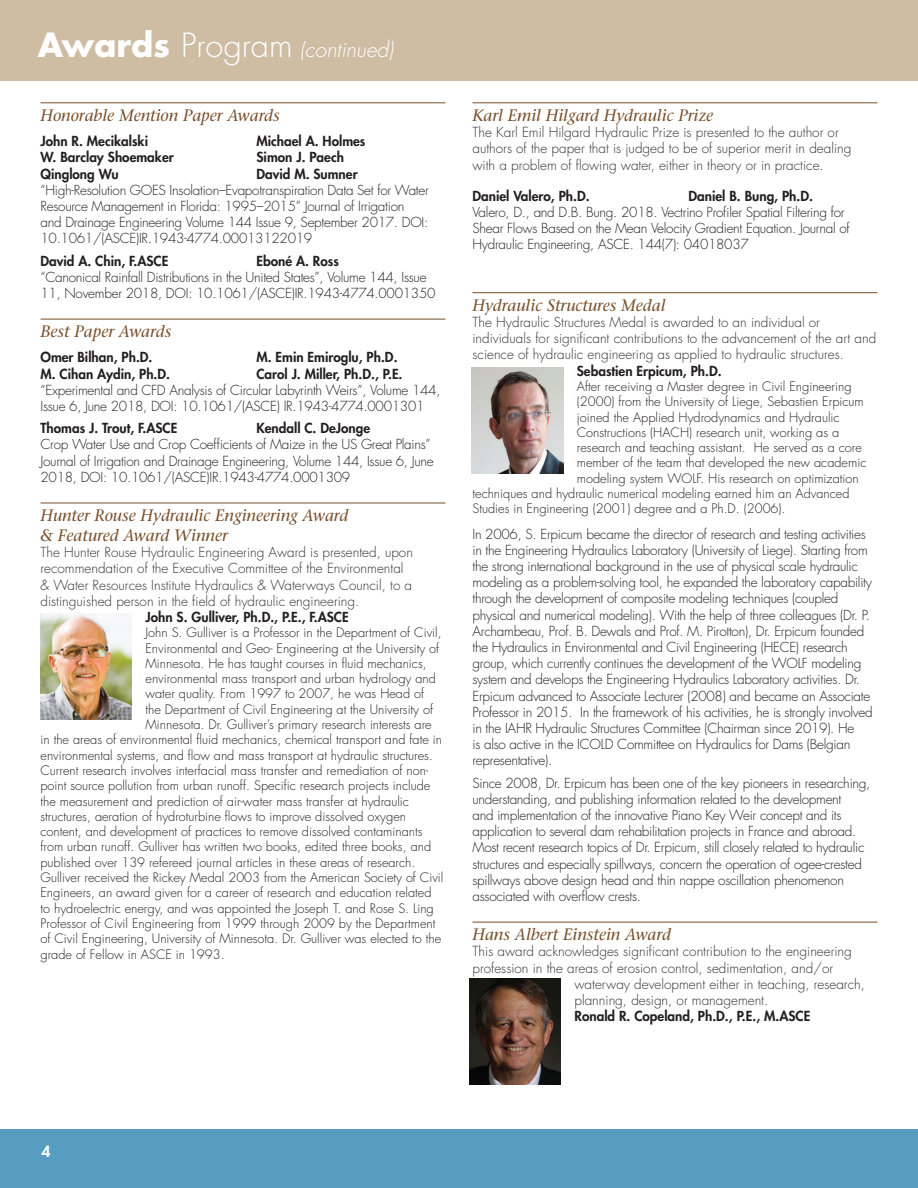
<style>
.page{position:relative;width:918px;height:1188px;background:#fff}
.page>*{position:absolute;margin:0;border:0;box-sizing:border-box;transform-origin:0 0}
.t1{font:italic 300 21px "Futura Std";color:#fff}
.t2{font:italic 16.5px/19.8px "Stone Serif";color:#774e28}
.t3{font:800 15px "Futura Std";color:#fff;scale:1.06 1}
.t4{font:300 13.5px/16.2px "Futura Std";letter-spacing:-.02em;color:#231f20}
.t5{font:300 13.5px/16.2px "Futura Std";color:#313232}
.t6{font:800 13.5px/16.2px "Futura Std";color:#231f20}
.t7{font:300 12.75px "Futura Std";color:#231f20}
.s1{font-weight:700;font-style:normal;font-size:32.55px}
.s2{font-style:normal;font-size:32.55px}
</style>
<div class="page">
<div style="left:0;top:1129px;width:918px;height:59px;background:#579dc2"></div>
<hr style="left:40px;top:103px;width:406px;height:1px;background:#774e28">
<hr style="left:40px;top:319px;width:406px;height:1px;background:#774e28">
<hr style="left:40px;top:503px;width:406px;height:1px;background:#774e28">
<hr style="left:472px;top:103px;width:406px;height:1px;background:#774e28">
<hr style="left:472px;top:292px;width:406px;height:1px;background:#774e28">
<hr style="left:472px;top:922px;width:406px;height:1px;background:#774e28">
<img style="left:472px;top:368px;width:91px;height:106px">
<img style="left:470px;top:978px;width:91px;height:106px">
<img style="left:40px;top:613px;width:92px;height:107px">
<div style="left:0;top:0;width:918px;height:81px;background:#cebca3"></div>
<h1 class="t1" style="left:38px;top:37px;width:357px"><span class="s1">Awards</span> <span class="s2">Program</span> (continued)</h1>
<p class="t2" style="left:40px;top:105px;width:241px">Honorable Mention Paper Awards</p>
<p class="t6" style="left:40px;top:133px;width:135px">John R. Mecikalski<br>W. Barclay Shoemaker<br>Qinglong Wu</p>
<p class="t6" style="left:256px;top:133px;width:110px">Michael A. Holmes<br>Simon J. Paech<br>David M. Sumner</p>
<p class="t4" style="left:40px;top:182px;width:390px">“High-Resolution GOES Insolation–Evapotranspiration Data Set for Water Resource Management in Florida: 1995–2015” Journal of Irrigation and Drainage Engineering Volume 144 Issue 9, September 2017. DOI:<br>10.1061/(ASCE)IR.1943-4774.00013122019</p>
<p class="t6" style="left:40px;top:253px;width:129px">David A. Chin, F.ASCE</p>
<p class="t6" style="left:256px;top:253px;width:84px">Eboné A. Ross</p>
<p class="t4" style="left:40px;top:269px;width:397px">“Canonical Rainfall Distributions in the United States”, Volume 144, Issue<br>11, November 2018, DOI: 10.1061/(ASCE)IR.1943-4774.0001350</p>
<p class="t2" style="left:40px;top:322px;width:132px">Best Paper Awards</p>
<p class="t6" style="left:40px;top:349px;width:131px">Omer Bilhan, Ph.D.<br>M. Cihan Aydin, Ph.D.</p>
<p class="t6" style="left:256px;top:349px;width:148px">M. Emin Emiroglu, Ph.D.<br>Carol J. Miller, Ph.D., P.E.</p>
<p class="t4" style="left:40px;top:382px;width:402px">“Experimental and CFD Analysis of Circular Labyrinth Weirs”, Volume 144,<br>Issue 6, June 2018, DOI: 10.1061/(ASCE) IR.1943-4774.0001301</p>
<p class="t6" style="left:40px;top:420px;width:138px">Thomas J. Trout, F.ASCE</p>
<p class="t6" style="left:256px;top:420px;width:115px">Kendall C. DeJonge</p>
<p class="t4" style="left:40px;top:437px;width:395px">Crop Water Use and Crop Coefficients of Maize in the US Great Plains”<br>Journal of Irrigation and Drainage Engineering, Volume 144, Issue 6, June<br>2018, DOI: 10.1061/(ASCE)IR.1943-4774.0001309</p>
<p class="t2" style="left:40px;top:506px;width:309px">Hunter Rouse Hydraulic Engineering Award &amp; Featured Award Winner</p>
<p class="t5" style="left:40px;top:545px;width:374px">The Hunter Rouse Hydraulic Engineering Award is presented, upon recommendation of the Executive Committee of the Environmental &amp; Water Resources Institute Hydraulics &amp; Waterways Council, to a distinguished person in the field of hydraulic engineering.</p>
<p class="t6" style="left:146px;top:609px;width:205px">John S. Gulliver, Ph.D., P.E., F.ASCE</p>
<p class="t7" style="left:146px;top:625px;width:298px">John S. Gulliver is a Professor in the Department of Civil,</p>
<p class="t7" style="left:146px;top:640px;width:295px">Environmental and Geo- Engineering at the University of</p>
<p class="t7" style="left:146px;top:656px;width:283px">Minnesota. He has taught courses in fluid mechanics,</p>
<p class="t7" style="left:146px;top:671px;width:292px">environmental mass transport and urban hydrology and</p>
<p class="t7" style="left:146px;top:686px;width:280px">water quality. From 1997 to 2007, he was Head of</p>
<p class="t7" style="left:146px;top:701px;width:289px">the Department of Civil Engineering at the University of</p>
<p class="t7" style="left:146px;top:717px;width:288px">Minnesota. Dr. Gulliver’s primary research interests are</p>
<p class="t7" style="left:41px;top:732px;width:403px">in the areas of environmental fluid mechanics, chemical transport and fate in</p>
<p class="t7" style="left:41px;top:747px;width:394px">environmental systems, and flow and mass transport at hydraulic structures.</p>
<p class="t7" style="left:41px;top:763px;width:389px">Current research involves interfacial mass transfer and remediation of non-</p>
<p class="t7" style="left:41px;top:778px;width:391px">point source pollution from urban runoff. Specific research projects include</p>
<p class="t7" style="left:41px;top:793px;width:370px">the measurement and prediction of air-water mass transfer at hydraulic</p>
<p class="t7" style="left:41px;top:809px;width:367px">structures, aeration of hydroturbine flows to improve dissolved oxygen</p>
<p class="t7" style="left:41px;top:824px;width:384px">content, and development of practices to remove dissolved contaminants</p>
<p class="t7" style="left:41px;top:839px;width:392px">from urban runoff. Gulliver has written two books, edited three books, and</p>
<p class="t7" style="left:41px;top:854px;width:376px">published over 139 refereed journal articles in these areas of research.</p>
<p class="t7" style="left:41px;top:870px;width:404px">Gulliver received the Rickey Medal 2003 from the American Society of Civil</p>
<p class="t7" style="left:41px;top:885px;width:393px">Engineers, an award given for a career of research and education related</p>
<p class="t7" style="left:41px;top:900px;width:395px">to hydroelectric energy, and was appointed the Joseph T. and Rose S. Ling</p>
<p class="t7" style="left:41px;top:916px;width:396px">Professor of Civil Engineering from 1999 through 2009 by the Department</p>
<p class="t7" style="left:41px;top:931px;width:402px">of Civil Engineering, University of Minnesota. Dr. Gulliver was elected to the</p>
<p class="t7" style="left:41px;top:946px;width:186px">grade of Fellow in ASCE in 1993.</p>
<p class="t2" style="left:472px;top:105px;width:242px">Karl Emil Hilgard Hydraulic Prize</p>
<p class="t5" style="left:472px;top:125px;width:380px">The Karl Emil Hilgard Hydraulic Prize is presented to the author or authors of the paper that is judged to be of superior merit in dealing with a problem of flowing water, either in theory or in practice.</p>
<p class="t6" style="left:472px;top:188px;width:119px">Daniel Valero, Ph.D.</p>
<p class="t6" style="left:688px;top:188px;width:126px">Daniel B. Bung, Ph.D.</p>
<p class="t4" style="left:472px;top:204px;width:379px">Valero, D., and D.B. Bung. 2018. Vectrino Profiler Spatial Filtering for<br>Shear Flows Based on the Mean Velocity Gradient Equation. Journal of<br>Hydraulic Engineering, ASCE. 144(7): 04018037</p>
<p class="t2" style="left:472px;top:295px;width:195px">Hydraulic Structures Medal</p>
<p class="t5" style="left:472px;top:314px;width:405px">The Hydraulic Structures Medal is awarded to an individual or individuals for significant contributions to the advancement of the art and science of hydraulic engineering as applied to hydraulic structures.</p>
<p class="t6" style="left:577px;top:363px;width:146px">Sebastien Erpicum, Ph.D.</p>
<p class="t7" style="left:577px;top:379px;width:276px">After receiving a Master degree in Civil Engineering</p>
<p class="t7" style="left:577px;top:394px;width:288px">(2000) from the University of Liege, Sebastien Erpicum</p>
<p class="t7" style="left:577px;top:409px;width:264px">joined the Applied Hydrodynamics and Hydraulic</p>
<p class="t7" style="left:577px;top:425px;width:264px">Constructions (HACH) research unit, working as a</p>
<p class="t7" style="left:577px;top:440px;width:286px">research and teaching assistant. He served as a core</p>
<p class="t7" style="left:577px;top:455px;width:291px">member of the team that developed the new academic</p>
<p class="t7" style="left:577px;top:470px;width:283px">modeling system WOLF. His research on optimization</p>
<p class="t7" style="left:473px;top:486px;width:379px">techniques and hydraulic numerical modeling earned him an Advanced</p>
<p class="t7" style="left:473px;top:501px;width:315px">Studies in Engineering (2001) degree and a Ph.D. (2006).</p>
<p class="t4" style="left:472px;top:526px;width:402px">In 2006, S. Erpicum became the director of research and testing activities in the Engineering Hydraulics Laboratory (University of Liege). Starting from the strong international background in the use of physical scale hydraulic modeling as a problem-solving tool, he expanded the laboratory capability through the development of composite modeling techniques (coupled physical and numerical modeling). With the help of three colleagues (Dr. P.<br>Archambeau, Prof. B. Dewals and Prof. M. Pirotton), Dr. Erpicum founded the Hydraulics in Environmental and Civil Engineering (HECE) research group, which currently continues the development of the WOLF modeling system and develops the Engineering Hydraulics Laboratory activities. Dr.<br>Erpicum advanced to Associate Lecturer (2008) and became an Associate Professor in 2015. In the framework of his activities, he is strongly involved in the IAHR Hydraulic Structures Committee (Chairman since 2019). He<br>is also active in the ICOLD Committee on Hydraulics for Dams (Belgian representative).</p>
<p class="t4" style="left:472px;top:775px;width:399px">Since 2008, Dr. Erpicum has been one of the key pioneers in researching, understanding, and publishing information related to the development<br>and implementation of the innovative Piano Key Weir concept and its application to several dam rehabilitation projects in France and abroad.<br>Most recent research topics of Dr. Erpicum, still closely related to hydraulic structures and especially spillways, concern the operation of ogee-crested spillways above design head and thin nappe oscillation phenomenon associated with overflow crests.</p>
<p class="t2" style="left:472px;top:925px;width:200px">Hans Albert Einstein Award</p>
<p class="t5" style="left:472px;top:944px;width:381px">This award acknowledges significant contribution to the engineering</p>
<p class="t5" style="left:472px;top:960px;width:362px">profession in the areas of erosion control, sedimentation, and/or</p>
<p class="t5" style="left:575px;top:976px;width:292px">waterway development either in teaching, research,</p>
<p class="t5" style="left:575px;top:992px;width:195px">planning, design, or management.</p>
<p class="t6" style="left:575px;top:1008px;width:237px">Ronald R. Copeland, Ph.D., P.E., M.ASCE</p>
<p class="t3" style="left:41px;top:1142px;width:10px">4</p>
</div>
